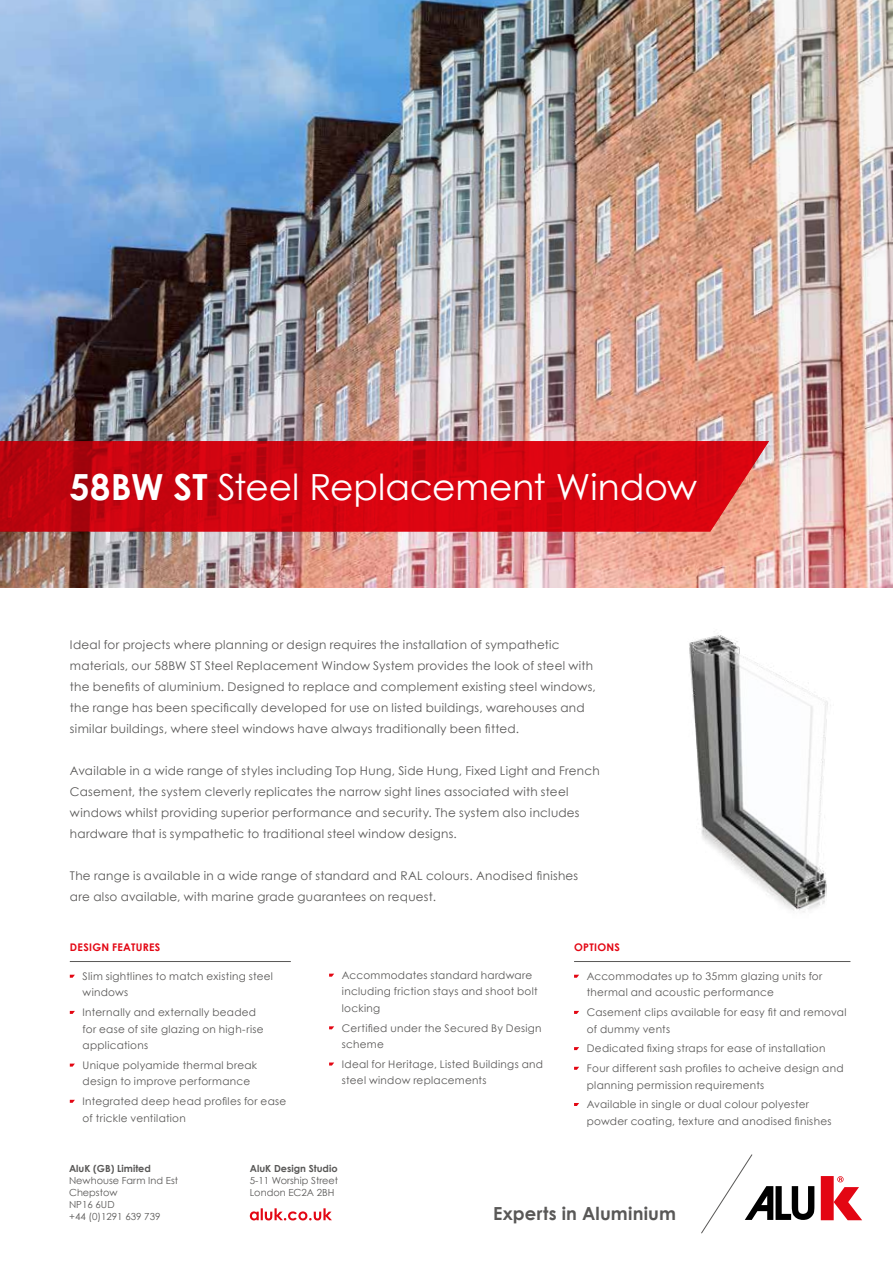
<style>
.page{position:relative;width:893px;height:1263px;background:#fff}
.page>*{position:absolute;margin:0;border:0;box-sizing:border-box;transform-origin:0 0}
.t1{font:36px "Century Gothic";letter-spacing:-.005em;color:#fff}
.t2{font:700 18px "Century Gothic";letter-spacing:.015em;color:#595857}
.t3{font:12px/21px "Century Gothic";letter-spacing:.02em;color:#595857}
.t4{font:10.5px/16.5px "Century Gothic";letter-spacing:.025em;color:#595857}
.t5{font:700 10.5px "Century Gothic";letter-spacing:.03em;color:#e30613}
.t6{font:9.75px/12px "Century Gothic";color:#595857}
.t7{font:700 9.75px "Century Gothic";color:#595857}
.s1{font-weight:700}
</style>
<div class="page">
<img style="left:689px;top:635px;width:139px;height:277px">
<img style="left:0;top:0;width:893px;height:587px">
<svg style="left:821px;top:1176px;width:41px;height:44px"></svg>
<svg style="left:0;top:441px;width:769px;height:90px;background:#d00a14"></svg>
<svg style="left:250px;top:1208px;width:82px;height:12px"></svg>
<svg style="left:701px;top:1154px;width:113px;height:80px"></svg>
<hr style="left:70px;top:961px;width:221px;height:1px;background:#595857">
<svg style="left:70px;top:975px;width:5px;height:3px"></svg>
<svg style="left:70px;top:1011px;width:5px;height:3px"></svg>
<svg style="left:70px;top:1063px;width:5px;height:3px"></svg>
<svg style="left:70px;top:1100px;width:5px;height:3px"></svg>
<svg style="left:329px;top:974px;width:5px;height:3px"></svg>
<svg style="left:329px;top:1026px;width:5px;height:3px"></svg>
<svg style="left:329px;top:1062px;width:5px;height:3px"></svg>
<hr style="left:574px;top:961px;width:276px;height:1px;background:#595857">
<svg style="left:574px;top:975px;width:5px;height:3px"></svg>
<svg style="left:574px;top:1011px;width:5px;height:3px"></svg>
<svg style="left:574px;top:1047px;width:5px;height:3px"></svg>
<svg style="left:574px;top:1067px;width:5px;height:3px"></svg>
<svg style="left:574px;top:1103px;width:5px;height:3px"></svg>
<h1 class="t1" style="left:70px;top:465px;width:629px"><span class="s1">58BW ST</span> Steel Replacement Window</h1>
<p class="t3" style="left:70px;top:634px;width:527px">Ideal for projects where planning or design requires the installation of sympathetic materials, our 58BW ST Steel Replacement Window System provides the look of steel with the benefits of aluminium. Designed to replace and complement existing steel windows, the range has been specifically developed for use on listed buildings, warehouses and similar buildings, where steel windows have always traditionally been fitted.</p>
<p class="t3" style="left:70px;top:760px;width:531px">Available in a wide range of styles including Top Hung, Side Hung, Fixed Light and French Casement, the system cleverly replicates the narrow sight lines associated with steel windows whilst providing superior performance and security. The system also includes hardware that is sympathetic to traditional steel window designs.</p>
<p class="t3" style="left:70px;top:865px;width:510px">The range is available in a wide range of standard and RAL colours. Anodised finishes are also available, with marine grade guarantees on request.</p>
<p class="t5" style="left:70px;top:940px;width:92px">DESIGN FEATURES</p>
<p class="t4" style="left:83px;top:968px;width:192px">Slim sightlines to match existing steel windows</p>
<p class="t4" style="left:83px;top:1004px;width:183px">Internally and externally beaded for ease of site glazing on high-rise applications</p>
<p class="t4" style="left:83px;top:1057px;width:176px">Unique polyamide thermal break design to improve performance</p>
<p class="t4" style="left:83px;top:1093px;width:205px">Integrated deep head profiles for ease of trickle ventilation</p>
<p class="t5" style="left:574px;top:940px;width:47px">OPTIONS</p>
<p class="t4" style="left:587px;top:968px;width:237px">Accommodates up to 35mm glazing units for thermal and acoustic performance</p>
<p class="t4" style="left:587px;top:1004px;width:261px">Casement clips available for easy fit and removal of dummy vents</p>
<p class="t4" style="left:587px;top:1038px;width:258px;line-height:19.6px">Dedicated fixing straps for ease of installation<br>Four different sash profiles to acheive design and</p>
<p class="t4" style="left:587px;top:1075px;width:224px;line-height:19.6px">planning permission requirements<br>Available in single or dual colour polyester</p>
<p class="t4" style="left:587px;top:1112px;width:246px">powder coating, texture and anodised finishes</p>
<p class="t4" style="left:342px;top:967px;width:197px">Accommodates standard hardware including friction stays and shoot bolt locking</p>
<p class="t4" style="left:342px;top:1019px;width:201px">Certified under the Secured By Design scheme</p>
<p class="t4" style="left:342px;top:1055px;width:203px">Ideal for Heritage, Listed Buildings and steel window replacements</p>
<p class="t7" style="left:69px;top:1162px;width:83px">AluK (GB) Limited</p>
<p class="t6" style="left:69px;top:1174px;width:111px">Newhouse Farm Ind Est<br>Chepstow<br>NP16 6UD<br>+44 (0)1291 639 739</p>
<p class="t7" style="left:250px;top:1162px;width:89px">AluK Design Studio</p>
<p class="t6" style="left:250px;top:1174px;width:90px">5-11 Worship Street<br>London EC2A 2BH</p>
<h2 class="t2" style="left:493px;top:1202px;width:184px">Experts in Aluminium</h2>
</div>
